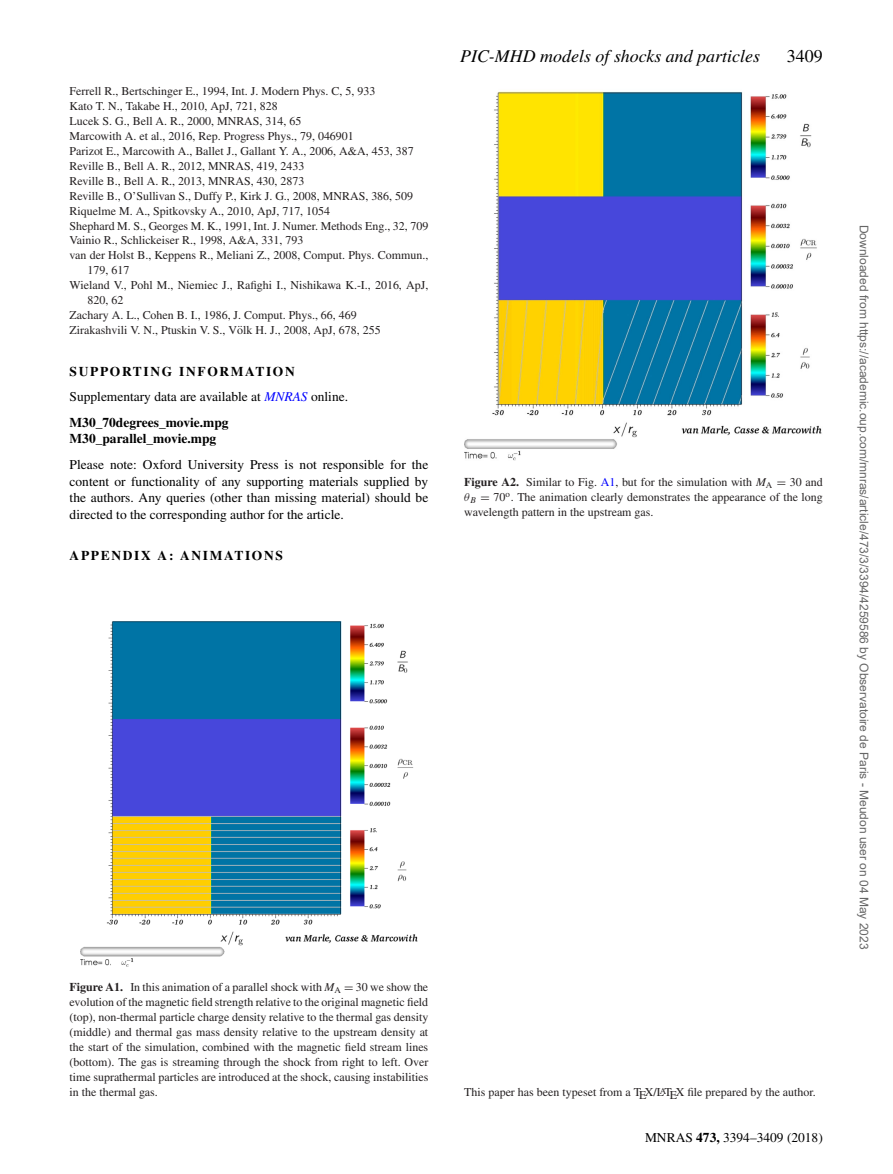
<style>
.page{position:relative;width:893px;height:1174px;background:#fff}
.page>*{position:absolute;margin:0;border:0;box-sizing:border-box;transform-origin:0 0}
.t1{font:italic 18px "Times";color:#000}
.t2{font:18px "Times";color:#000}
.t3{font:13.5px/16.5px "Times";color:#000}
.t4{font:700 13.5px/16.5px "Times";color:#000}
.t5{font:700 13.5px "Times";letter-spacing:.125em;color:#000}
.t6{font:12px/15px "Times";color:#231f20;text-align:justify}
.t7{font:12px "Arial";color:#666}
.s1{font-weight:700}
.s2{font-style:italic;color:#00f}
.s3{color:#00f}
.s4{font-style:italic}
.s5{font-family:"MTSY"}
.s6{font-family:"MTMI"}
</style>
<div class="page">
<img style="left:81px;top:621px;width:336px;height:345px">
<img style="left:465px;top:91px;width:357px;height:370px">
<p class="t6" style="left:70px;top:85px;width:307px">Ferrell R., Bertschinger E., 1994, Int. J. Modern Phys. C, 5, 933</p>
<p class="t6" style="left:70px;top:99px;width:210px">Kato T. N., Takabe H., 2010, ApJ, 721, 828</p>
<p class="t6" style="left:70px;top:114px;width:233px">Lucek S. G., Bell A. R., 2000, MNRAS, 314, 65</p>
<p class="t6" style="left:70px;top:129px;width:286px">Marcowith A. et al., 2016, Rep. Progress Phys., 79, 046901</p>
<p class="t6" style="left:70px;top:144px;width:345px">Parizot E., Marcowith A., Ballet J., Gallant Y. A., 2006, A&amp;A, 453, 387</p>
<p class="t6" style="left:70px;top:159px;width:236px">Reville B., Bell A. R., 2012, MNRAS, 419, 2433</p>
<p class="t6" style="left:70px;top:174px;width:236px">Reville B., Bell A. R., 2013, MNRAS, 430, 2873</p>
<p class="t6" style="left:70px;top:189px;width:345px">Reville B., O’Sullivan S., Duffy P., Kirk J. G., 2008, MNRAS, 386, 509</p>
<p class="t6" style="left:70px;top:204px;width:262px">Riquelme M. A., Spitkovsky A., 2010, ApJ, 717, 1054</p>
<p class="t6" style="left:70px;top:219px;width:360px">Shephard M. S., Georges M. K., 1991, Int. J. Numer. Methods Eng., 32, 709</p>
<p class="t6" style="left:70px;top:234px;width:235px">Vainio R., Schlickeiser R., 1998, A&amp;A, 331, 793</p>
<p class="t6" style="left:70px;top:249px;width:360px">van der Holst B., Keppens R., Meliani Z., 2008, Comput. Phys. Commun.,</p>
<p class="t6" style="left:88px;top:264px;width:43px">179, 617</p>
<p class="t6" style="left:70px;top:279px;width:360px">Wieland V., Pohl M., Niemiec J., Rafighi I., Nishikawa K.-I., 2016, ApJ,</p>
<p class="t6" style="left:88px;top:294px;width:37px">820, 62</p>
<p class="t6" style="left:70px;top:309px;width:289px">Zachary A. L., Cohen B. I., 1986, J. Comput. Phys., 66, 469</p>
<p class="t6" style="left:70px;top:324px;width:313px">Zirakashvili V. N., Ptuskin V. S., Volk H. J., 2008, ApJ, 678, 255</p>
<p class="t6" style="left:238px;top:323px;width:5px">¨</p>
<p class="t3" style="left:70px;top:360px;width:280px;line-height:24.6px"><span class="s1">SUPPORTING INFORMATION<br></span>Supplementary data are available at <span class="s2">MNRAS</span> online.</p>
<p class="t4" style="left:70px;top:415px;width:161px">M30_70degrees_movie.mpg<br>M30_parallel_movie.mpg</p>
<p class="t3" style="left:70px;top:457px;width:360px;text-align:justify">Please note: Oxford University Press is not responsible for the content or functionality of any supporting materials supplied by the authors. Any queries (other than missing material) should be directed to the corresponding author for the article.</p>
<p class="t5" style="left:70px;top:551px;width:215px">APPENDIX A: ANIMATIONS</p>
<h1 class="t1" style="left:460px;top:49px;width:301px">PIC-MHD models of shocks and particles</h1>
<h1 class="t2" style="left:787px;top:49px;width:37px">3409</h1>
<p class="t6" style="left:464px;top:475px;width:360px"><span class="s1">Figure A2.</span> Similar to Fig. <span class="s3">A1</span>, but for the simulation with <span class="s4">M</span><sub>A</sub> <span class="s5">=</span> 30 and <span class="s6">θ</span><sub>B</sub> <span class="s5">=</span> 70<sup>o</sup>. The animation clearly demonstrates the appearance of the long wavelength pattern in the upstream gas.</p>
<p class="t6" style="left:70px;top:980px;width:360px"><span class="s1">Figure A1.</span> In this animation of a parallel shock with <span class="s4">M</span><sub>A</sub> <span class="s5">=</span> 30 we show the evolution of the magnetic field strength relative to the original magnetic field (top), non-thermal particle charge density relative to the thermal gas density (middle) and thermal gas mass density relative to the upstream density at the start of the simulation, combined with the magnetic field stream lines (bottom). The gas is streaming through the shock from right to left. Over time suprathermal particles are introduced at the shock, causing instabilities in the thermal gas.</p>
<p class="t6" style="left:464px;top:1086px;width:353px">This paper has been typeset from a TEX/L<sup>A</sup>TEX file prepared by the author.</p>
<p class="t3" style="left:645px;top:1130px;width:179px">MNRAS <span class="s1">473,</span> 3394–3409 (2018)</p>
<p class="t7" style="left:868px;top:224px;width:726px;rotate:90deg">Downloaded from https://academic.oup.com/mnras/article/473/3/3394/4259586 by Observatoire de Paris - Meudon user on 04 May 2023</p>
</div>
